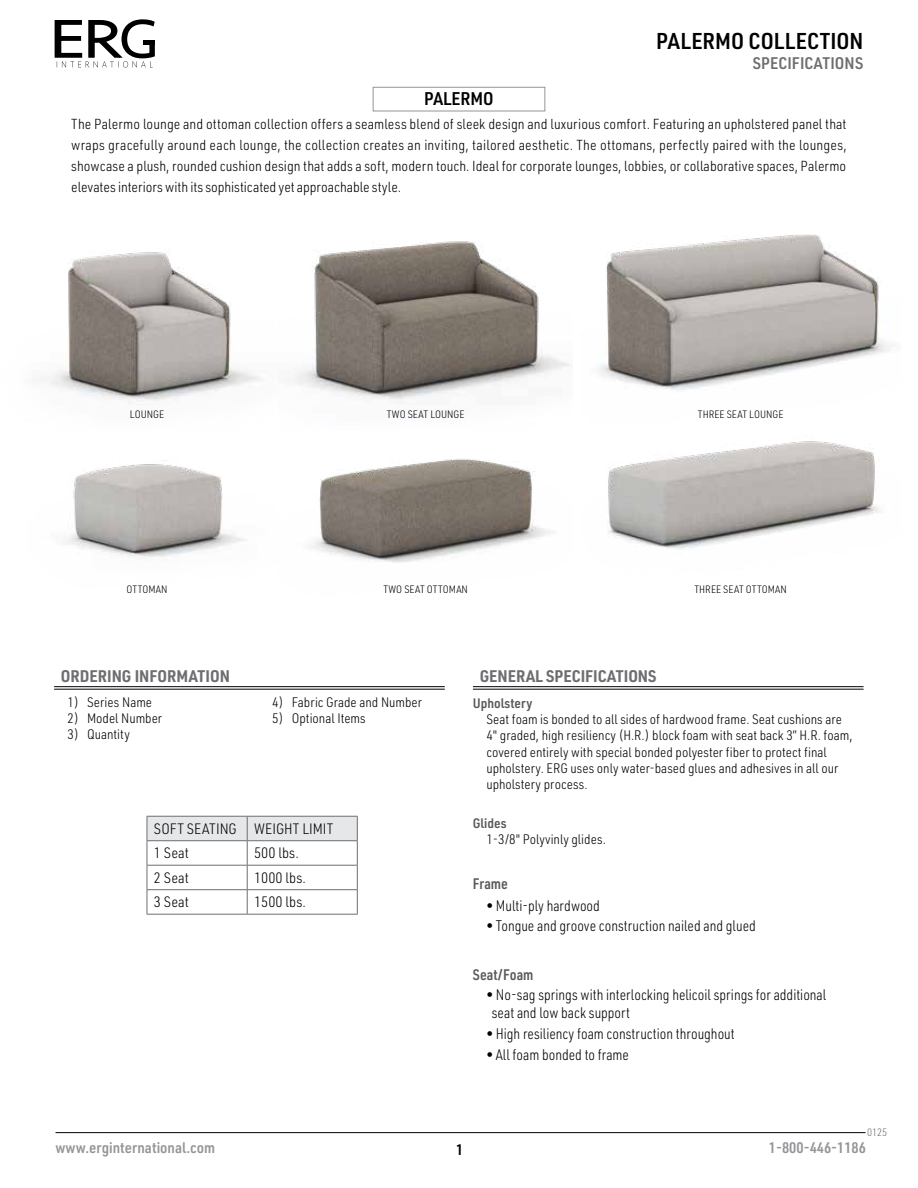
<style>
.page{position:relative;width:918px;height:1188px;background:#fff}
.page>*{position:absolute;margin:0;border:0;box-sizing:border-box;transform-origin:0 0}
.t1{font:600 22.5px "URWDIN Semi Cond";letter-spacing:.005em;color:#000}
.t2{font:600 18px "URWDIN Semi Cond";color:#000}
.t3{font:700 16.5px "URWDIN Semi Cond";color:#6d6e71}
.t4{font:600 16.5px "URWDIN Semi Cond";letter-spacing:.01em;color:#6d6e71}
.t5{font:300 15px/18px "URWDIN Semi Cond";color:#000;scale:.93 1}
.t6{font:600 15px "URWDIN Semi Cond";color:#939598}
.t7{font:600 15px "URWDIN Semi Cond";color:#58595b;scale:.93 1}
.t8{font:600 15px "URWDIN Semi Cond";color:#000}
.t9{font:300 14.85px/24.5px "URWDIN Semi Cond";color:#000}
.t10{font:300 14.25px/21px "URWDIN Semi Cond";letter-spacing:-.005em;color:#000;text-align:justify}
.t11{font:300 13.5px/16.2px "URWDIN Semi Cond";color:#000}
.t12{font:600 13.5px "URWDIN Semi Cond";color:#58595b}
.t13{font:300 10.5px "URWDIN Semi Cond";color:#000}
.t14{font:300 10.5px "URWDIN Semi Cond";color:#6d6e71}
</style>
<div class="page">
<div style="left:373px;top:87px;width:172px;height:24px;border:1px solid #939598"></div>
<hr style="left:473px;top:686px;width:391px;height:1px;background:#000">
<hr style="left:473px;top:689px;width:391px;height:1px;background:#000">
<hr style="left:54px;top:686px;width:391px;height:1px;background:#000">
<hr style="left:54px;top:689px;width:391px;height:1px;background:#000">
<img style="left:606px;top:234px;width:287px;height:124px">
<img style="left:597px;top:358px;width:282px;height:191px">
<img style="left:49px;top:252px;width:213px;height:131px">
<img style="left:50px;top:383px;width:195px;height:174px">
<img style="left:294px;top:241px;width:277px;height:142px">
<img style="left:296px;top:383px;width:256px;height:180px">
<svg style="left:147px;top:816px;width:211px;height:98px"></svg>
<hr style="left:147px;top:914px;width:100px;height:1px;background:#6d6e71">
<hr style="left:247px;top:914px;width:111px;height:1px;background:#6d6e71">
<hr style="left:56px;top:1132px;width:810px;height:1px;background:#000">
<svg style="left:54px;top:19px;width:101px;height:48px"></svg>
<div style="left:144px;top:40px;width:11px;height:5px;background:#000"></div>
<h1 class="t1" style="left:656px;top:26px;width:209px">PALERMO COLLECTION</h1>
<p class="t4" style="left:753px;top:52px;width:112px">SPECIFICATIONS</p>
<p class="t2" style="left:424px;top:86px;width:71px">PALERMO</p>
<p class="t10" style="left:71px;top:113px;width:777px">The Palermo lounge and ottoman collection offers a seamless blend of sleek design and luxurious comfort. Featuring an upholstered panel that wraps gracefully around each lounge, the collection creates an inviting, tailored aesthetic. The ottomans, perfectly paired with the lounges, showcase a plush, rounded cushion design that adds a soft, modern touch. Ideal for corporate lounges, lobbies, or collaborative spaces, Palermo elevates interiors with its sophisticated yet approachable style.</p>
<p class="t13" style="left:130px;top:408px;width:36px">LOUNGE</p>
<p class="t13" style="left:127px;top:583px;width:43px">OTTOMAN</p>
<p class="t13" style="left:387px;top:408px;width:79px">TWO SEAT LOUNGE</p>
<p class="t13" style="left:383px;top:583px;width:86px">TWO SEAT OTTOMAN</p>
<p class="t13" style="left:698px;top:408px;width:87px">THREE SEAT LOUNGE</p>
<p class="t13" style="left:694px;top:583px;width:94px">THREE SEAT OTTOMAN</p>
<p class="t3" style="left:61px;top:665px;width:171px">ORDERING INFORMATION</p>
<p class="t11" style="left:68px;top:694px;width:86px">1) Series Name</p>
<p class="t11" style="left:68px;top:710px;width:96px">2) Model Number</p>
<p class="t11" style="left:68px;top:726px;width:64px">3) Quantity</p>
<p class="t11" style="left:272px;top:694px;width:151px">4) Fabric Grade and Number</p>
<p class="t11" style="left:272px;top:710px;width:95px">5) Optional Items</p>
<p class="t9" style="left:154px;top:816px;width:181px">SOFT SEATING WEIGHT LIMIT<br>1 Seat</p>
<p class="t9" style="left:254px;top:840px;width:46px">500 lbs.</p>
<p class="t9" style="left:154px;top:865px;width:37px">2 Seat</p>
<p class="t9" style="left:254px;top:865px;width:53px">1000 lbs.</p>
<p class="t9" style="left:154px;top:889px;width:37px">3 Seat</p>
<p class="t9" style="left:254px;top:889px;width:53px">1500 lbs.</p>
<p class="t3" style="left:480px;top:665px;width:178px">GENERAL SPECIFICATIONS</p>
<p class="t12" style="left:473px;top:694px;width:61px">Upholstery</p>
<p class="t11" style="left:486px;top:711px;width:368px">Seat foam is bonded to all sides of hardwood frame. Seat cushions are 4" graded, high resiliency (H.R.) block foam with seat back 3” H.R. foam, covered entirely with special bonded polyester fiber to protect final upholstery. ERG uses only water-based glues and adhesives in all our upholstery process.</p>
<p class="t12" style="left:473px;top:814px;width:35px">Glides</p>
<p class="t11" style="left:486px;top:831px;width:121px">1-3/8" Polyvinly glides.</p>
<p class="t7" style="left:473px;top:873px;width:39px">Frame</p>
<p class="t5" style="left:486px;top:896px;width:124px">• Multi-ply hardwood</p>
<p class="t5" style="left:486px;top:917px;width:291px">• Tongue and groove construction nailed and glued</p>
<p class="t7" style="left:473px;top:964px;width:67px">Seat/Foam</p>
<p class="t5" style="left:492px;top:986px;width:361px;text-indent:-6px">• No-sag springs with interlocking helicoil springs for additional seat and low back support</p>
<p class="t5" style="left:486px;top:1024px;width:268px">• High resiliency foam construction throughout</p>
<p class="t5" style="left:486px;top:1045px;width:155px">• All foam bonded to frame</p>
<p class="t14" style="left:867px;top:1125px;width:22px">0125</p>
<p class="t6" style="left:56px;top:1138px;width:161px">www.erginternational.com</p>
<p class="t6" style="left:769px;top:1138px;width:99px">1-800-446-1186</p>
<p class="t8" style="left:456px;top:1139px;width:9px">1</p>
</div>
